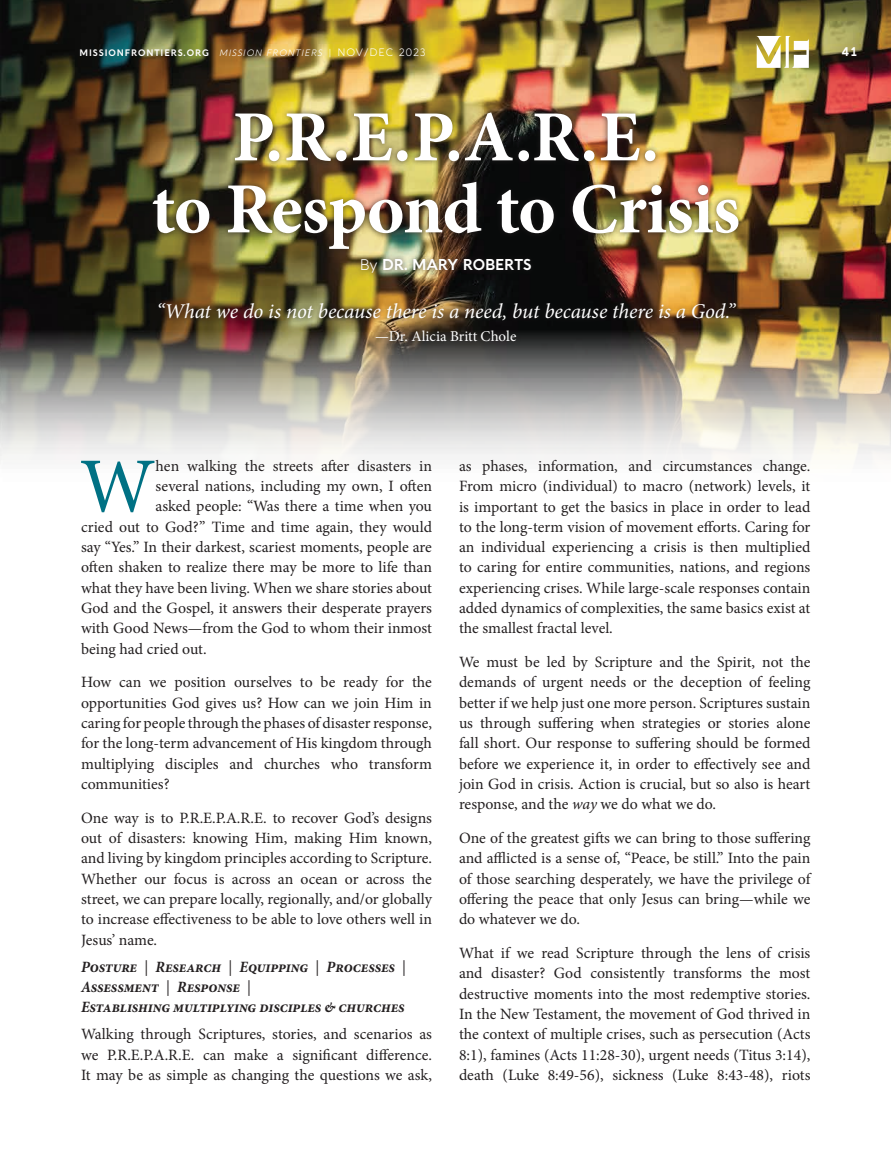
<style>
.page{position:relative;width:891px;height:1161px;background:#fff}
.page>*{position:absolute;margin:0;border:0;box-sizing:border-box;transform-origin:0 0}
.t1{font:78px "Minion Pro";color:#007184}
.t2{font:700 72px/72px "Minion Pro";color:#fff;text-align:center}
.t3{font:italic 21px "Minion Pro";letter-spacing:-.005em;color:#fff}
.t4{font:15.75px/20.2px "Minion Pro";color:#231f20;text-align:justify}
.t5{font:italic 700 15.75px/20.2px "Minion Pro";letter-spacing:-.01em;color:#231f20;scale:.95 1}
.t6{font:15px "Minion Pro";color:#fff}
.t7{font:700 15px "Aquawax Pro";color:#fff}
.t8{font:700 12px "Aquawax Pro";color:#fff}
.t9{font:700 9px "Aquawax Pro";letter-spacing:.1em;color:#fff}
.s1{font-weight:300;font-style:italic}
.s2{font-weight:300}
.s3{font-weight:300;font-size:10.5px}
.s4{font-weight:400;font-style:normal}
.s5{font-style:italic}
</style>
<div class="page">
<img style="left:0;top:0;width:891px;height:461px">
<svg style="left:755px;top:36px;width:54px;height:32px"></svg>
<div style="left:147px;top:107px;width:597px;height:240px;background:#231f20;opacity:.75"></div>
<p class="t9" style="left:80px;top:46px;width:348px">MISSIONFRONTIERS.ORG <span class="s1">MISSION FRONTIERS</span> <span class="s2">|</span> <span class="s3">NOV/DEC 2023</span></p>
<p class="t8" style="left:842px;top:43px;width:17px">41</p>
<h2 class="t2" style="left:151px;top:100px;width:590px">P.R.E.P.A.R.E.<br>to Respond to Crisis</h2>
<p class="t7" style="left:360px;top:253px;width:173px"><span class="s2">By</span> DR. MARY ROBERTS</p>
<h3 class="t3" style="left:156px;top:297px;width:580px">“What we do is not because there is a need, but because there is a God.”</h3>
<p class="t6" style="left:375px;top:326px;width:143px">—Dr. Alicia Britt Chole</p>
<h1 class="t1" style="left:80px;top:434px;width:77px">W</h1>
<p class="t4" style="left:156px;top:456px;width:278px">hen walking the streets after disasters in</p>
<p class="t4" style="left:156px;top:476px;width:278px">several nations, including my own, I often</p>
<p class="t4" style="left:156px;top:496px;width:278px">asked people: “Was there a time when you</p>
<p class="t4" style="left:81px;top:517px;width:352px">cried out to God?” Time and time again, they would</p>
<p class="t4" style="left:81px;top:537px;width:352px">say “Yes.” In their darkest, scariest moments, people are</p>
<p class="t4" style="left:81px;top:557px;width:352px">often shaken to realize there may be more to life than</p>
<p class="t4" style="left:81px;top:578px;width:352px">what they have been living. When we share stories about</p>
<p class="t4" style="left:81px;top:598px;width:352px">God and the Gospel, it answers their desperate prayers</p>
<p class="t4" style="left:81px;top:618px;width:352px">with Good News—from the God to whom their inmost</p>
<p class="t4" style="left:81px;top:639px;width:127px">being had cried out.</p>
<p class="t4" style="left:81px;top:672px;width:352px">How can we position ourselves to be ready for the opportunities God gives us? How can we join Him in caring for people through the phases of disaster response, for the long-term advancement of His kingdom through multiplying disciples and churches who transform communities?</p>
<p class="t4" style="left:81px;top:808px;width:352px">One way is to P.R.E.P.A.R.E. to recover God’s designs out of disasters: knowing Him, making Him known, and living by kingdom principles according to Scripture.<br>Whether our focus is across an ocean or across the street, we can prepare locally, regionally, and/or globally to increase effectiveness to be able to love others well in Jesus’ name.</p>
<p class="t5" style="left:81px;top:956px;width:344px">Posture <span class="s4">|</span> Research <span class="s4">|</span> Equipping <span class="s4">|</span> Processes <span class="s4">|<br></span>Assessment <span class="s4">|</span> Response <span class="s4">|<br></span>Establishing multiplying disciples &amp; churches</p>
<p class="t4" style="left:81px;top:1024px;width:352px">Walking through Scriptures, stories, and scenarios as we P.R.E.P.A.R.E. can make a significant difference.<br>It may be as simple as changing the questions we ask,</p>
<p class="t4" style="left:459px;top:456px;width:353px">as phases, information, and circumstances change.<br>From micro (individual) to macro (network) levels, it is important to get the basics in place in order to lead to the long-term vision of movement efforts. Caring for an individual experiencing a crisis is then multiplied to caring for entire communities, nations, and regions experiencing crises. While large-scale responses contain added dynamics of complexities, the same basics exist at the smallest fractal level.</p>
<p class="t4" style="left:459px;top:652px;width:353px">We must be led by Scripture and the Spirit, not the demands of urgent needs or the deception of feeling better if we help just one more person. Scriptures sustain us through suffering when strategies or stories alone fall short. Our response to suffering should be formed before we experience it, in order to effectively see and join God in crisis. Action is crucial, but so also is heart response, and the <span class="s5">way</span> we do what we do.</p>
<p class="t4" style="left:459px;top:828px;width:353px">One of the greatest gifts we can bring to those suffering and afflicted is a sense of, “Peace, be still.” Into the pain of those searching desperately, we have the privilege of offering the peace that only Jesus can bring—while we do whatever we do.</p>
<p class="t4" style="left:459px;top:943px;width:353px">What if we read Scripture through the lens of crisis and disaster? God consistently transforms the most destructive moments into the most redemptive stories.<br>In the New Testament, the movement of God thrived in the context of multiple crises, such as persecution (Acts 8:1), famines (Acts 11:28-30), urgent needs (Titus 3:14), death (Luke 8:49-56), sickness (Luke 8:43-48), riots</p>
</div>
